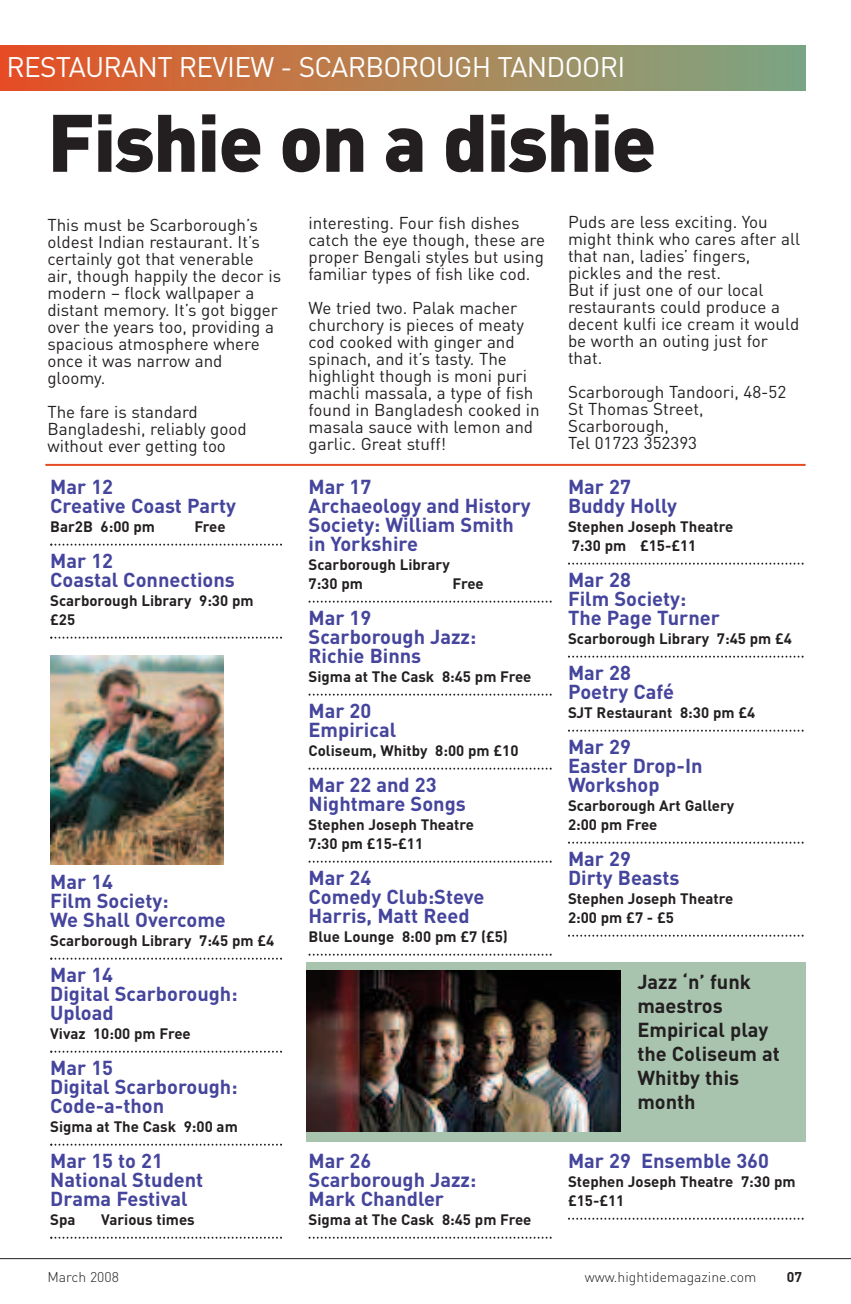
<style>
.page{position:relative;width:851px;height:1304px;background:#fff}
.page>*{position:absolute;margin:0;border:0;box-sizing:border-box;transform-origin:0 0}
.t1{font:900 80px "DIN";letter-spacing:-.02em;color:#231f20}
.t2{font:28px "DIN";letter-spacing:-.025em;color:#fff}
.t3{font:700 20px/19px "DIN";color:#45459d}
.t4{font:700 20px/24px "DIN";color:#231f20}
.t5{font:17px/17px "DIN";color:#231f20}
.t6{font:700 15px/19px "DIN";color:#231f20}
.t7{font:300 14px "DIN";color:#231f20}
.t8{font:700 14px "DIN";color:#231f20}
</style>
<div class="page">
<div style="left:0;top:45px;width:805px;height:46px;background:linear-gradient(to right,#e85423,#7dab84)"></div>
<hr style="left:0;top:1258px;width:850px;height:1px;background:#231f20">
<svg style="left:50px;top:544px;width:232px;height:2px"></svg>
<svg style="left:50px;top:637px;width:232px;height:2px"></svg>
<svg style="left:50px;top:958px;width:232px;height:2px"></svg>
<svg style="left:50px;top:1051px;width:232px;height:2px"></svg>
<svg style="left:50px;top:1144px;width:232px;height:2px"></svg>
<svg style="left:50px;top:1237px;width:232px;height:2px"></svg>
<svg style="left:308px;top:601px;width:243px;height:2px"></svg>
<svg style="left:308px;top:694px;width:243px;height:2px"></svg>
<svg style="left:308px;top:768px;width:243px;height:2px"></svg>
<svg style="left:308px;top:861px;width:243px;height:2px"></svg>
<svg style="left:308px;top:954px;width:243px;height:2px"></svg>
<svg style="left:308px;top:1237px;width:243px;height:2px"></svg>
<svg style="left:568px;top:563px;width:235px;height:2px"></svg>
<svg style="left:568px;top:656px;width:235px;height:2px"></svg>
<svg style="left:568px;top:730px;width:235px;height:2px"></svg>
<svg style="left:568px;top:842px;width:235px;height:2px"></svg>
<svg style="left:568px;top:935px;width:235px;height:2px"></svg>
<svg style="left:568px;top:1218px;width:235px;height:2px"></svg>
<hr style="left:45px;top:464px;width:760px;height:2px;background:#e64a25">
<img style="left:51px;top:656px;width:172px;height:208px">
<div style="left:306px;top:962px;width:499px;height:179px;background:#a8c4af"></div>
<img style="left:306px;top:971px;width:314px;height:160px">
<h2 class="t2" style="left:6px;top:51px;width:620px">RESTAURANT REVIEW - SCARBOROUGH TANDOORI</h2>
<h1 class="t1" style="left:47px;top:97px;width:610px">Fishie on a dishie</h1>
<p class="t5" style="left:47px;top:216px;width:235px">This must be Scarborough’s oldest Indian restaurant. It’s certainly got that venerable air, though happily the decor is modern – flock wallpaper a distant memory. It’s got bigger over the years too, providing a spacious atmosphere where once it was narrow and gloomy.</p>
<p class="t5" style="left:47px;top:403px;width:201px">The fare is standard<br>Bangladeshi, reliably good without ever getting too</p>
<p class="t3" style="left:50px;top:478px;width:187px">Mar 12<br>Creative Coast Party</p>
<p class="t6" style="left:50px;top:518px;width:106px">Bar2B 6:00 pm</p>
<p class="t6" style="left:194px;top:518px;width:33px">Free</p>
<p class="t3" style="left:50px;top:552px;width:186px">Mar 12<br>Coastal Connections</p>
<p class="t6" style="left:50px;top:592px;width:205px">Scarborough Library 9:30 pm £25</p>
<p class="t3" style="left:50px;top:873px;width:177px">Mar 14<br>Film Society:<br>We Shall Overcome</p>
<p class="t6" style="left:50px;top:932px;width:225px">Scarborough Library 7:45 pm £4</p>
<p class="t3" style="left:50px;top:966px;width:189px">Mar 14<br>Digital Scarborough:<br>Upload</p>
<p class="t6" style="left:50px;top:1025px;width:142px">Vivaz 10:00 pm Free</p>
<p class="t3" style="left:50px;top:1059px;width:189px">Mar 15<br>Digital Scarborough:<br>Code-a-thon</p>
<p class="t6" style="left:50px;top:1118px;width:189px">Sigma at The Cask 9:00 am</p>
<p class="t3" style="left:50px;top:1152px;width:155px">Mar 15 to 21<br>National Student<br>Drama Festival</p>
<p class="t6" style="left:50px;top:1211px;width:27px">Spa</p>
<p class="t6" style="left:101px;top:1211px;width:95px">Various times</p>
<p class="t5" style="left:308px;top:214px;width:238px">interesting. Four fish dishes catch the eye though, these are proper Bengali styles but using familiar types of fish like cod.</p>
<p class="t5" style="left:308px;top:299px;width:233px">We tried two. Palak macher churchory is pieces of meaty cod cooked with ginger and spinach, and it’s tasty. The highlight though is moni puri machli massala, a type of fish found in Bangladesh cooked in masala sauce with lemon and garlic. Great stuff!</p>
<p class="t3" style="left:308px;top:478px;width:224px">Mar 17<br>Archaeology and History<br>Society: William Smith in Yorkshire</p>
<p class="t6" style="left:308px;top:556px;width:143px">Scarborough Library<br>7:30 pm</p>
<p class="t6" style="left:452px;top:575px;width:33px">Free</p>
<p class="t3" style="left:308px;top:609px;width:169px">Mar 19<br>Scarborough Jazz:<br>Richie Binns</p>
<p class="t6" style="left:308px;top:668px;width:224px">Sigma at The Cask 8:45 pm Free</p>
<p class="t3" style="left:308px;top:702px;width:89px">Mar 20<br>Empirical</p>
<p class="t6" style="left:308px;top:742px;width:211px">Coliseum, Whitby 8:00 pm £10</p>
<p class="t3" style="left:308px;top:776px;width:159px">Mar 22 and 23<br>Nightmare Songs</p>
<p class="t6" style="left:308px;top:816px;width:167px">Stephen Joseph Theatre<br>7:30 pm £15-£11</p>
<p class="t3" style="left:308px;top:869px;width:177px">Mar 24<br>Comedy Club:Steve<br>Harris, Matt Reed</p>
<p class="t6" style="left:308px;top:928px;width:201px">Blue Lounge 8:00 pm £7 (£5)</p>
<p class="t3" style="left:308px;top:1152px;width:169px">Mar 26<br>Scarborough Jazz:<br>Mark Chandler</p>
<p class="t6" style="left:308px;top:1211px;width:224px">Sigma at The Cask 8:45 pm Free</p>
<p class="t5" style="left:568px;top:213px;width:233px">Puds are less exciting. You might think who cares after all that nan, ladies’ fingers, pickles and the rest.<br>But if just one of our local restaurants could produce a decent kulfi ice cream it would be worth an outing just for that.</p>
<p class="t5" style="left:568px;top:383px;width:220px">Scarborough Tandoori, 48-52<br>St Thomas Street,<br>Scarborough,<br>Tel 01723 352393</p>
<p class="t3" style="left:568px;top:478px;width:110px">Mar 27<br>Buddy Holly</p>
<p class="t6" style="left:568px;top:518px;width:167px">Stephen Joseph Theatre<br>7:30 pm £15-£11</p>
<p class="t3" style="left:568px;top:571px;width:153px">Mar 28<br>Film Society:<br>The Page Turner</p>
<p class="t6" style="left:568px;top:630px;width:225px">Scarborough Library 7:45 pm £4</p>
<p class="t3" style="left:568px;top:664px;width:108px">Mar 28<br>Poetry Café</p>
<p class="t6" style="left:568px;top:704px;width:189px">SJT Restaurant 8:30 pm £4</p>
<p class="t3" style="left:568px;top:738px;width:136px">Mar 29<br>Easter Drop-In<br>Workshop</p>
<p class="t6" style="left:568px;top:797px;width:168px">Scarborough Art Gallery<br>2:00 pm Free</p>
<p class="t3" style="left:568px;top:850px;width:113px">Mar 29<br>Dirty Beasts</p>
<p class="t6" style="left:568px;top:890px;width:167px">Stephen Joseph Theatre<br>2:00 pm £7 - £5</p>
<p class="t4" style="left:637px;top:970px;width:144px">Jazz ‘n’ funk maestros<br>Empirical play the Coliseum at<br>Whitby this month</p>
<p class="t3" style="left:568px;top:1152px;width:202px">Mar 29 Ensemble 360</p>
<p class="t6" style="left:568px;top:1173px;width:229px">Stephen Joseph Theatre 7:30 pm £15-£11</p>
<p class="t7" style="left:47px;top:1269px;width:73px">March 2008</p>
<p class="t7" style="left:584px;top:1269px;width:173px">www.hightidemagazine.com</p>
<p class="t8" style="left:786px;top:1269px;width:17px">07</p>
</div>
